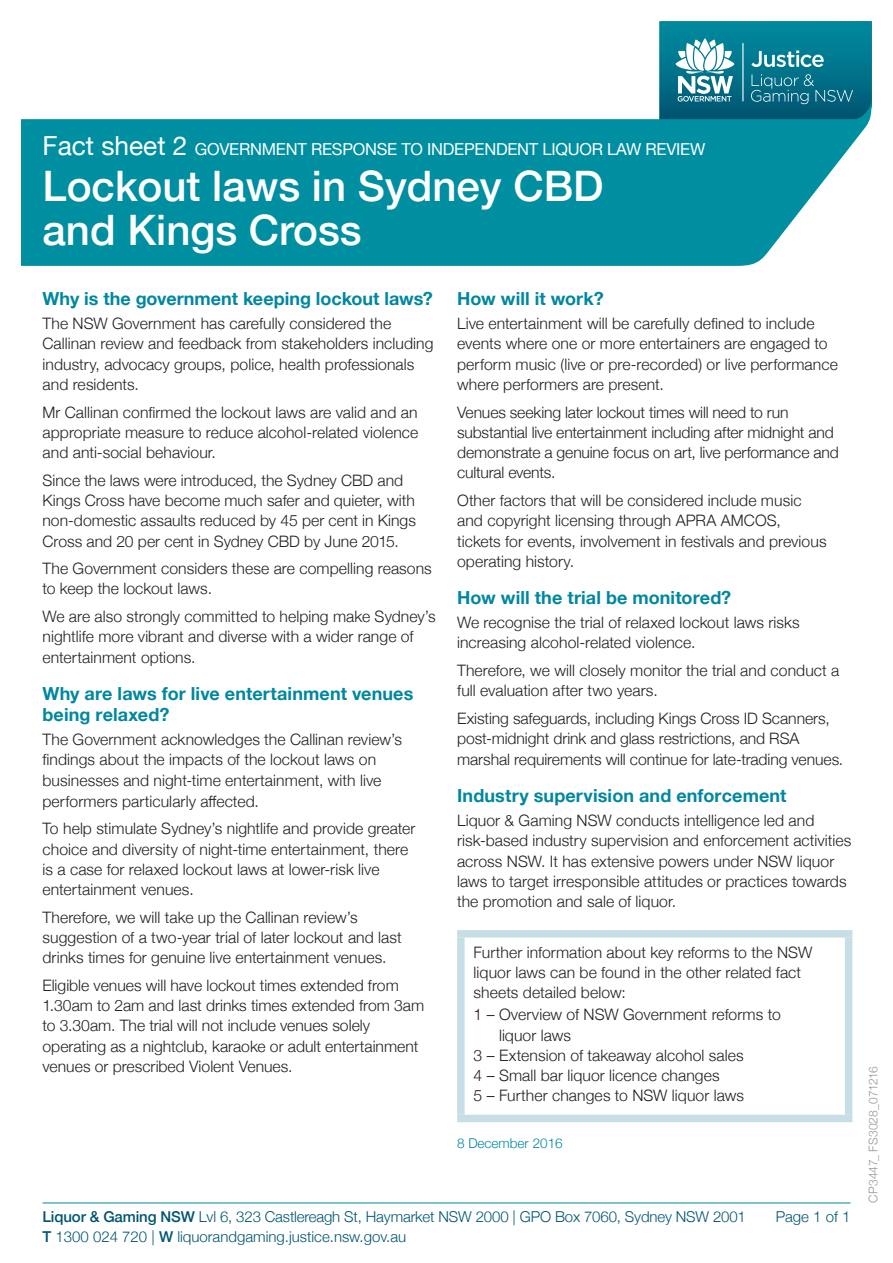
<style>
.page{position:relative;width:893px;height:1263px;background:#fff}
.page>*{position:absolute;margin:0;border:0;box-sizing:border-box;transform-origin:0 0}
.H1___Headline_1{font:500 42px/43.5px "Helvetica Neue";color:#fff}
.B3___Subhead_size_1{font:700 18px/21px "Helvetica Neue";letter-spacing:.005em;color:#0087a0}
.Doc_ID___type{font:16.5px "Helvetica Neue";letter-spacing:-.015em;color:#fff}
.Body_copy{font:300 15.75px/20.2px "Helvetica Neue";letter-spacing:.005em;color:#231f20}
.Footer_Pg_no{font:300 15px "Helvetica Neue";letter-spacing:-.01em;color:#015570}
.Date_ref{font:300 13.5px "Helvetica Neue";color:#0087a0}
.t1{font:300 12px "Helvetica Neue";color:#939598}
.s1{font-size:26.25px}
.s2{font-weight:500}
</style>
<div class="page">
<hr style="left:43px;top:1202px;width:807px;height:1px;background:#0087a0">
<svg style="left:21px;top:119px;width:848px;height:147px;background:#1096a7"></svg>
<svg style="left:659px;top:21px;width:213px;height:100px;background:#208398"></svg>
<div style="left:457px;top:930px;width:395px;height:7px;background:#c8dee6"></div>
<div style="left:457px;top:937px;width:8px;height:178px;background:#c8dee6"></div>
<div style="left:845px;top:937px;width:7px;height:178px;background:#c8dee6"></div>
<div style="left:457px;top:1115px;width:395px;height:7px;background:#c8dee6"></div>
<p class="Doc_ID___type" style="left:43px;top:138px;width:664px"><span class="s1">Fact sheet 2</span> GOVERNMENT RESPONSE TO INDEPENDENT LIQUOR LAW REVIEW</p>
<p class="H1___Headline_1" style="left:43px;top:161px;width:562px">Lockout laws in Sydney CBD and Kings Cross</p>
<p class="B3___Subhead_size_1" style="left:43px;top:288px;width:392px">Why is the government keeping lockout laws?</p>
<p class="Body_copy" style="left:43px;top:312px;width:392px">The NSW Government has carefully considered the Callinan review and feedback from stakeholders including industry, advocacy groups, police, health professionals and residents.</p>
<p class="Body_copy" style="left:43px;top:401px;width:377px;text-align:justify">Mr Callinan confirmed the lockout laws are valid and an appropriate measure to reduce alcohol-related violence and anti-social behaviour.</p>
<p class="Body_copy" style="left:43px;top:469px;width:375px">Since the laws were introduced, the Sydney CBD and Kings Cross have become much safer and quieter, with non-domestic assaults reduced by 45 per cent in Kings Cross and 20 per cent in Sydney CBD by June 2015.</p>
<p class="Body_copy" style="left:43px;top:557px;width:391px">The Government considers these are compelling reasons to keep the lockout laws.</p>
<p class="Body_copy" style="left:43px;top:605px;width:395px">We are also strongly committed to helping make Sydney’s nightlife more vibrant and diverse with a wider range of entertainment options.</p>
<p class="B3___Subhead_size_1" style="left:43px;top:683px;width:372px">Why are laws for live entertainment venues being relaxed?</p>
<p class="Body_copy" style="left:43px;top:728px;width:361px">The Government acknowledges the Callinan review’s findings about the impacts of the lockout laws on businesses and night-time entertainment, with live performers particularly affected.</p>
<p class="Body_copy" style="left:43px;top:817px;width:375px">To help stimulate Sydney’s nightlife and provide greater choice and diversity of night-time entertainment, there is a case for relaxed lockout laws at lower-risk live entertainment venues.</p>
<p class="Body_copy" style="left:43px;top:906px;width:361px">Therefore, we will take up the Callinan review’s suggestion of a two-year trial of later lockout and last drinks times for genuine live entertainment venues.</p>
<p class="Body_copy" style="left:43px;top:974px;width:383px">Eligible venues will have lockout times extended from 1.30am to 2am and last drinks times extended from 3am to 3.30am. The trial will not include venues solely operating as a nightclub, karaoke or adult entertainment venues or prescribed Violent Venues.</p>
<p class="B3___Subhead_size_1" style="left:457px;top:288px;width:148px">How will it work?</p>
<p class="Body_copy" style="left:457px;top:312px;width:382px">Live entertainment will be carefully defined to include events where one or more entertainers are engaged to perform music (live or pre-recorded) or live performance where performers are present.</p>
<p class="Body_copy" style="left:457px;top:401px;width:383px">Venues seeking later lockout times will need to run substantial live entertainment including after midnight and demonstrate a genuine focus on art, live performance and cultural events.</p>
<p class="Body_copy" style="left:457px;top:489px;width:371px">Other factors that will be considered include music and copyright licensing through APRA AMCOS, tickets for events, involvement in festivals and previous operating history.</p>
<p class="B3___Subhead_size_1" style="left:457px;top:587px;width:276px">How will the trial be monitored?</p>
<p class="Body_copy" style="left:457px;top:611px;width:344px">We recognise the trial of relaxed lockout laws risks increasing alcohol-related violence.</p>
<p class="Body_copy" style="left:457px;top:659px;width:384px">Therefore, we will closely monitor the trial and conduct a full evaluation after two years.</p>
<p class="Body_copy" style="left:457px;top:707px;width:388px">Existing safeguards, including Kings Cross ID Scanners, post-midnight drink and glass restrictions, and RSA marshal requirements will continue for late-trading venues.</p>
<p class="B3___Subhead_size_1" style="left:457px;top:785px;width:331px">Industry supervision and enforcement</p>
<p class="Body_copy" style="left:457px;top:809px;width:396px">Liquor &amp; Gaming NSW conducts intelligence led and risk-based industry supervision and enforcement activities across NSW. It has extensive powers under NSW liquor laws to target irresponsible attitudes or practices towards the promotion and sale of liquor.</p>
<p class="Body_copy" style="left:474px;top:941px;width:340px">Further information about key reforms to the NSW liquor laws can be found in the other related fact sheets detailed below:</p>
<p class="Body_copy" style="left:499px;top:1003px;width:283px;text-indent:-25px">1 – Overview of NSW Government reforms to liquor laws</p>
<p class="Body_copy" style="left:474px;top:1044px;width:272px">3 – Extension of takeaway alcohol sales</p>
<p class="Body_copy" style="left:474px;top:1064px;width:248px">4 – Small bar liquor licence changes</p>
<p class="Body_copy" style="left:474px;top:1084px;width:272px">5 – Further changes to NSW liquor laws</p>
<p class="Date_ref" style="left:457px;top:1132px;width:107px">8 December 2016</p>
<p class="Footer_Pg_no" style="left:43px;top:1205px;width:705px"><span class="s2">Liquor &amp; Gaming NSW</span> Lvl 6, 323 Castlereagh St, Haymarket NSW 2000 | GPO Box 7060, Sydney NSW 2001</p>
<p class="Footer_Pg_no" style="left:776px;top:1205px;width:76px">Page 1 of 1</p>
<p class="Footer_Pg_no" style="left:43px;top:1224px;width:365px"><span class="s2">T</span> 1300 024 720 | <span class="s2">W</span> liquorandgaming.justice.nsw.gov.au</p>
<p class="t1" style="left:863px;top:1202px;width:138px;rotate:-90deg">CP3447_ FS3028_071216</p>
</div>
